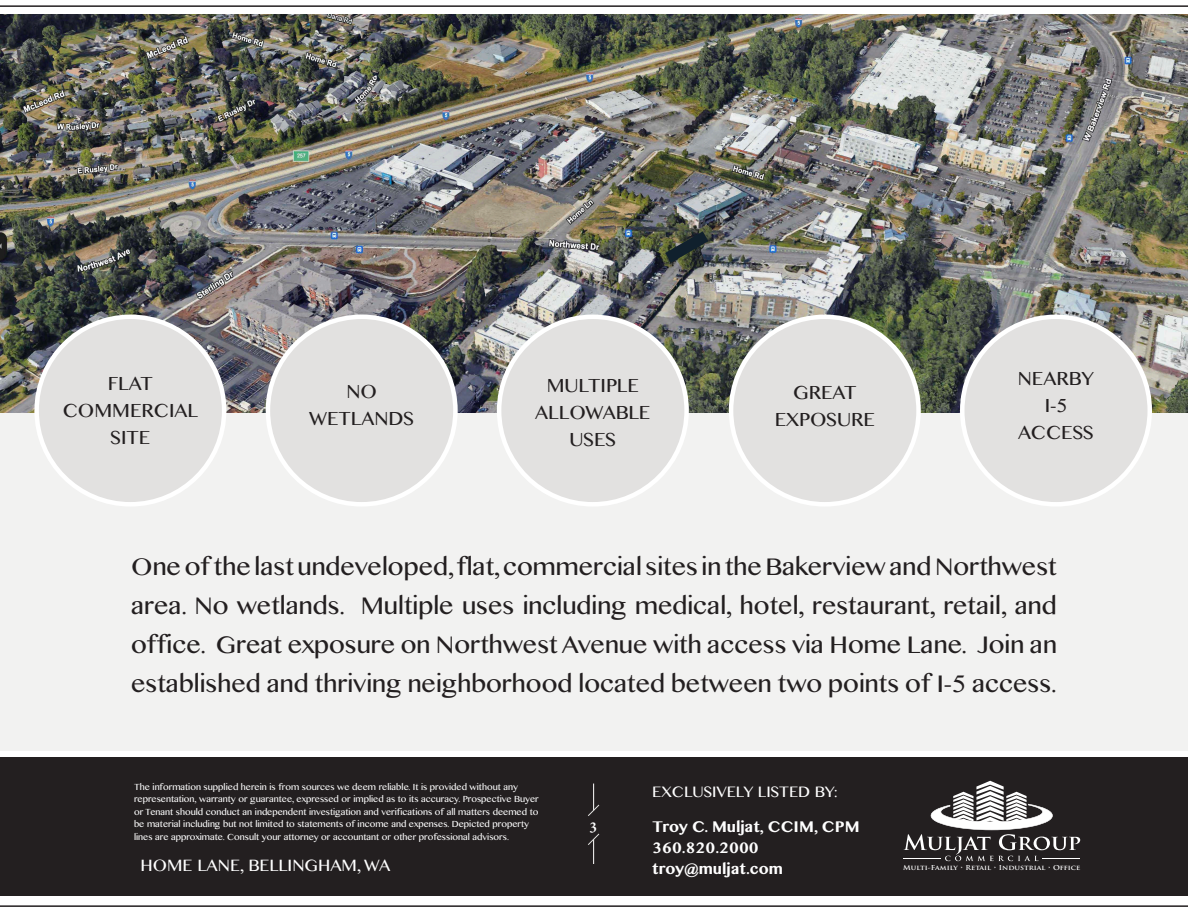
<style>
.page{position:relative;width:1188px;height:918px;background:#fff}
.page>*{position:absolute;margin:0;border:0;box-sizing:border-box;transform-origin:0 0}
.t1{font:28.5px/39px "Khmer MN";color:#231f20;text-align:justify}
.t2{font:22.5px "Khmer MN";color:#231f20}
.t3{font:19.5px "Khmer MN";color:#fff}
.t4{font:700 18px/21px "Khmer MN";color:#fff}
.t5{font:18px "Khmer MN";color:#fff}
.t6{font:700 16.5px "Adobe Hebrew";color:#fff}
.t7{font:10.5px/12.6px "Khmer MN";color:#fff}
.t8{font:700 6.6px "Trajan Pro";color:#fff;scale:1.12 1}
</style>
<div class="page">
<div style="left:0;top:757px;width:1188px;height:138px;background:#231f20"></div>
<hr style="left:903px;top:858px;width:38px;height:1px;background:#fff">
<svg style="left:904px;top:781px;width:176px;height:80px"></svg>
<hr style="left:0;top:5px;width:1188px;height:2px;background:#231f20">
<hr style="left:0;top:905px;width:1188px;height:2px;background:#231f20">
<svg style="left:588px;top:784px;width:12px;height:32px"></svg>
<svg style="left:588px;top:833px;width:12px;height:31px"></svg>
<img style="left:0;top:14px;width:1188px;height:399px">
<div style="left:0;top:413px;width:1188px;height:337px;background:#f0f0ef"></div>
<div style="left:731px;top:317px;width:188px;height:187px;background:#e2e1e0;border-radius:50%"></div>
<div style="left:729px;top:315px;width:192px;height:192px;border:4px solid #fff;border-radius:50%"></div>
<div style="left:37px;top:317px;width:187px;height:187px;background:#e2e1e0;border-radius:50%"></div>
<div style="left:34px;top:315px;width:192px;height:192px;border:4px solid #fff;border-radius:50%"></div>
<div style="left:962px;top:317px;width:188px;height:187px;background:#e2e1e0;border-radius:50%"></div>
<div style="left:960px;top:315px;width:192px;height:192px;border:4px solid #fff;border-radius:50%"></div>
<div style="left:499px;top:317px;width:188px;height:187px;background:#e2e1e0;border-radius:50%"></div>
<div style="left:497px;top:315px;width:192px;height:192px;border:4px solid #fff;border-radius:50%"></div>
<div style="left:268px;top:317px;width:187px;height:187px;background:#e2e1e0;border-radius:50%"></div>
<div style="left:266px;top:315px;width:192px;height:192px;border:4px solid #fff;border-radius:50%"></div>
<svg style="left:665px;top:231px;width:43px;height:32px"></svg>
<p class="t2" style="left:108px;top:369px;width:46px">FLAT</p>
<p class="t2" style="left:63px;top:396px;width:137px">COMMERCIAL</p>
<p class="t2" style="left:110px;top:423px;width:41px">SITE</p>
<p class="t2" style="left:346px;top:377px;width:32px">NO</p>
<p class="t2" style="left:309px;top:404px;width:106px">WETLANDS</p>
<p class="t2" style="left:547px;top:371px;width:94px">MULTIPLE</p>
<p class="t2" style="left:535px;top:398px;width:117px">ALLOWABLE</p>
<p class="t2" style="left:570px;top:425px;width:48px">USES</p>
<p class="t2" style="left:793px;top:378px;width:65px">GREAT</p>
<p class="t2" style="left:775px;top:405px;width:102px">EXPOSURE</p>
<p class="t2" style="left:1018px;top:364px;width:78px">NEARBY</p>
<p class="t2" style="left:1045px;top:391px;width:24px">I-5</p>
<p class="t2" style="left:1018px;top:418px;width:77px">ACCESS</p>
<p class="t1" style="left:131px;top:546px;width:927px">One of the last undeveloped, flat, commercial sites in the Bakerview and Northwest area. No wetlands. Multiple uses including medical, hotel, restaurant, retail, and office. Great exposure on Northwest Avenue with access via Home Lane. Join an established and thriving neighborhood located between two points of I-5 access.</p>
<p class="t7" style="left:134px;top:780px;width:406px">The information supplied herein is from sources we deem reliable. It is provided without any representation, warranty or guarantee, expressed or implied as to its accuracy. Prospective Buyer or Tenant should conduct an independent investigation and verifications of all matters deemed to be material including but not limited to statements of income and expenses. Depicted property lines are approximate. Consult your attorney or accountant or other professional advisors.</p>
<h3 class="t3" style="left:141px;top:853px;width:251px">HOME LANE, BELLINGHAM, WA</h3>
<h3 class="t6" style="left:589px;top:814px;width:10px">3</h3>
<h3 class="t5" style="left:652px;top:780px;width:187px">EXCLUSIVELY LISTED BY:</h3>
<h3 class="t4" style="left:652px;top:815px;width:209px">Troy C. Muljat, CCIM, CPM<br>360.820.2000 troy@muljat.com</h3>
<p class="t8" style="left:903px;top:863px;width:160px">Multi-Family • Retail • Industrial • Office</p>
</div>
